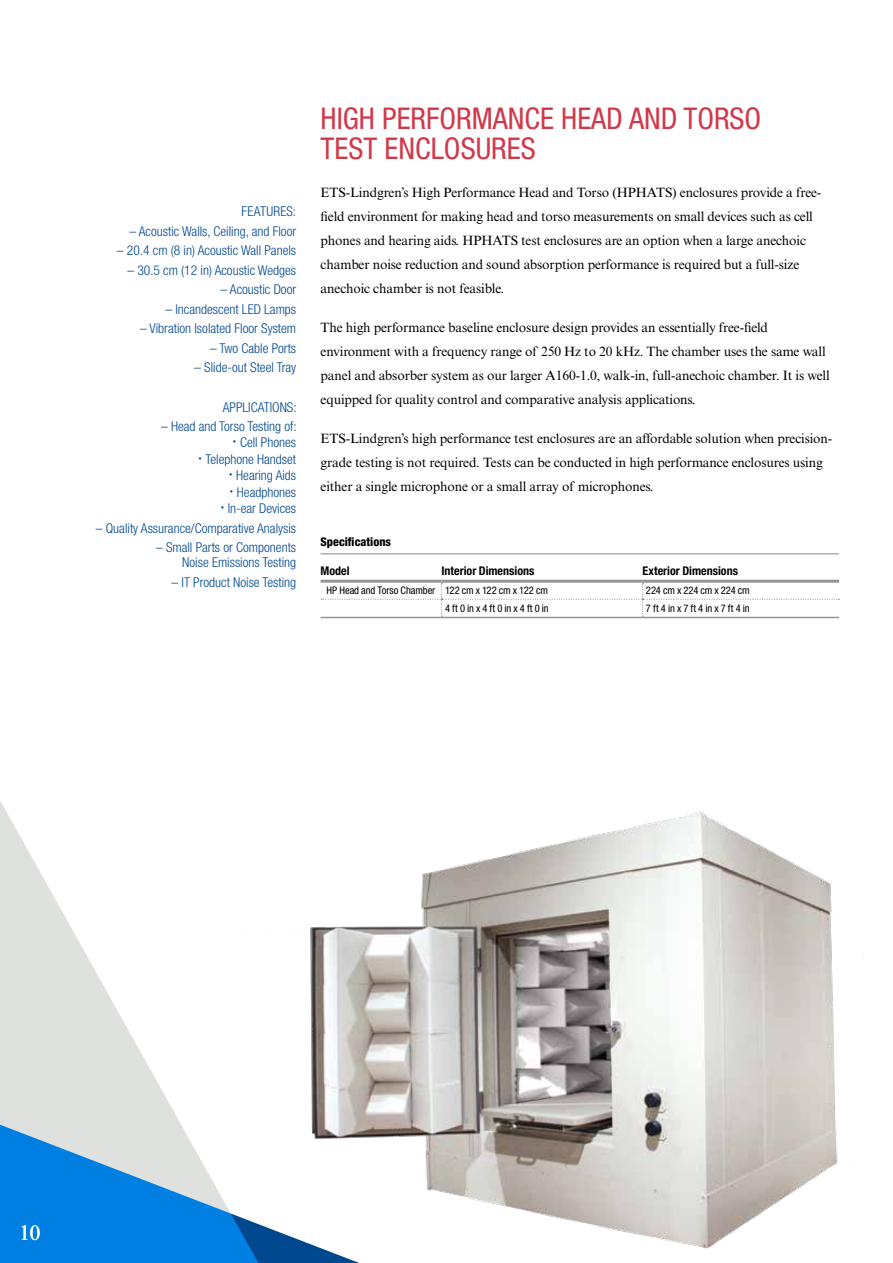
<style>
.page{position:relative;width:893px;height:1263px;background:#fff}
.page>*{position:absolute;margin:0;border:0;box-sizing:border-box;transform-origin:0 0}
.t1{font:condensed 30px/30px "Helvetica Neue LT Std";color:#d1394a}
.t2{font:21px "Times New Roman MT Std";color:#fff}
.t3{font:13.5px/24px "Times New Roman MT Std";letter-spacing:-.01em;color:#000}
.t4{font:300 condensed 13.5px/16.5px "Helvetica Neue LT Std";color:#00488e;text-align:right}
.t5{font:700 condensed 12px "Helvetica Neue LT Std";color:#000}
.t6{font:800 condensed 12px "Helvetica Neue LT Std";color:#000}
.t7{font:condensed 10.5px "Helvetica Neue LT Std";letter-spacing:-.01em;color:#000}
</style>
<div class="page">
<hr style="left:321px;top:553px;width:120px;height:1px;background:#939598">
<hr style="left:441px;top:553px;width:201px;height:1px;background:#939598">
<hr style="left:321px;top:580px;width:120px;height:3px;background:#939598">
<hr style="left:441px;top:617px;width:201px;height:1px;background:#939598">
<hr style="left:642px;top:617px;width:197px;height:1px;background:#939598">
<hr style="left:321px;top:617px;width:120px;height:1px;background:#939598">
<hr style="left:441px;top:580px;width:201px;height:3px;background:#939598">
<hr style="left:642px;top:580px;width:197px;height:3px;background:#939598">
<svg style="left:321px;top:583px;width:518px;height:34px"></svg>
<hr style="left:642px;top:553px;width:197px;height:1px;background:#939598">
<img style="left:310px;top:811px;width:528px;height:438px">
<svg style="left:267px;top:1120px;width:130px;height:143px"></svg>
<svg style="left:0;top:801px;width:267px;height:462px"></svg>
<p class="t4" style="left:241px;top:203px;width:56px">FEATURES:</p>
<p class="t4" style="left:129px;top:223px;width:168px">– Acoustic Walls, Ceiling, and Floor</p>
<p class="t4" style="left:117px;top:242px;width:181px">– 20.4 cm (8 in) Acoustic Wall Panels</p>
<p class="t4" style="left:127px;top:262px;width:170px">– 30.5 cm (12 in) Acoustic Wedges</p>
<p class="t4" style="left:220px;top:281px;width:77px">– Acoustic Door</p>
<p class="t4" style="left:165px;top:301px;width:132px">– Incandescent LED Lamps</p>
<p class="t4" style="left:140px;top:320px;width:158px">– Vibration Isolated Floor System</p>
<p class="t4" style="left:210px;top:340px;width:88px">– Two Cable Ports</p>
<p class="t4" style="left:194px;top:359px;width:103px">– Slide-out Steel Tray</p>
<p class="t4" style="left:223px;top:398px;width:75px">APPLICATIONS:</p>
<p class="t4" style="left:161px;top:418px;width:137px">– Head and Torso Testing of:<br>Cell Phones<br>Telephone Handset<br>Hearing Aids<br>Headphones<br>In-ear Devices</p>
<p class="t4" style="left:96px;top:520px;width:202px">– Quality Assurance/Comparative Analysis</p>
<p class="t4" style="left:156px;top:540px;width:142px;line-height:15px">– Small Parts or Components<br>Noise Emissions Testing</p>
<p class="t4" style="left:172px;top:574px;width:126px">– IT Product Noise Testing</p>
<h1 class="t1" style="left:321px;top:104px;width:442px">HIGH PERFORMANCE HEAD AND TORSO<br>TEST ENCLOSURES</h1>
<p class="t3" style="left:321px;top:180px;width:502px">ETS-Lindgren’s High Performance Head and Torso (HPHATS) enclosures provide a free&shy;field environment for making head and torso measurements on small devices such as cell phones and hearing aids. HPHATS test enclosures are an option when a large anechoic chamber noise reduction and sound absorption performance is required but a full-size anechoic chamber is not feasible.</p>
<p class="t3" style="left:321px;top:315px;width:510px">The high performance baseline enclosure design provides an essentially free-field environment with a frequency range of 250 Hz to 20 kHz. The chamber uses the same wall panel and absorber system as our larger A160-1.0, walk-in, full-anechoic chamber. It is well equipped for quality control and comparative analysis applications.</p>
<p class="t3" style="left:321px;top:426px;width:513px">ETS-Lindgren’s high performance test enclosures are an affordable solution when precision&shy;grade testing is not required. Tests can be conducted in high performance enclosures using either a single microphone or a small array of microphones.</p>
<p class="t6" style="left:321px;top:535px;width:72px">Specifications</p>
<p class="t5" style="left:321px;top:564px;width:31px">Model</p>
<p class="t5" style="left:441px;top:564px;width:94px">Interior Dimensions</p>
<p class="t5" style="left:642px;top:564px;width:97px">Exterior Dimensions</p>
<p class="t7" style="left:327px;top:585px;width:223px">HP Head and Torso Chamber 122 cm x 122 cm x 122 cm</p>
<p class="t7" style="left:646px;top:585px;width:105px">224 cm x 224 cm x 224 cm</p>
<p class="t7" style="left:445px;top:602px;width:105px">4 ft 0 in x 4 ft 0 in x 4 ft 0 in</p>
<p class="t7" style="left:646px;top:602px;width:105px">7 ft 4 in x 7 ft 4 in x 7 ft 4 in</p>
<h2 class="t2" style="left:19px;top:1220px;width:22px">10</h2>
</div>
